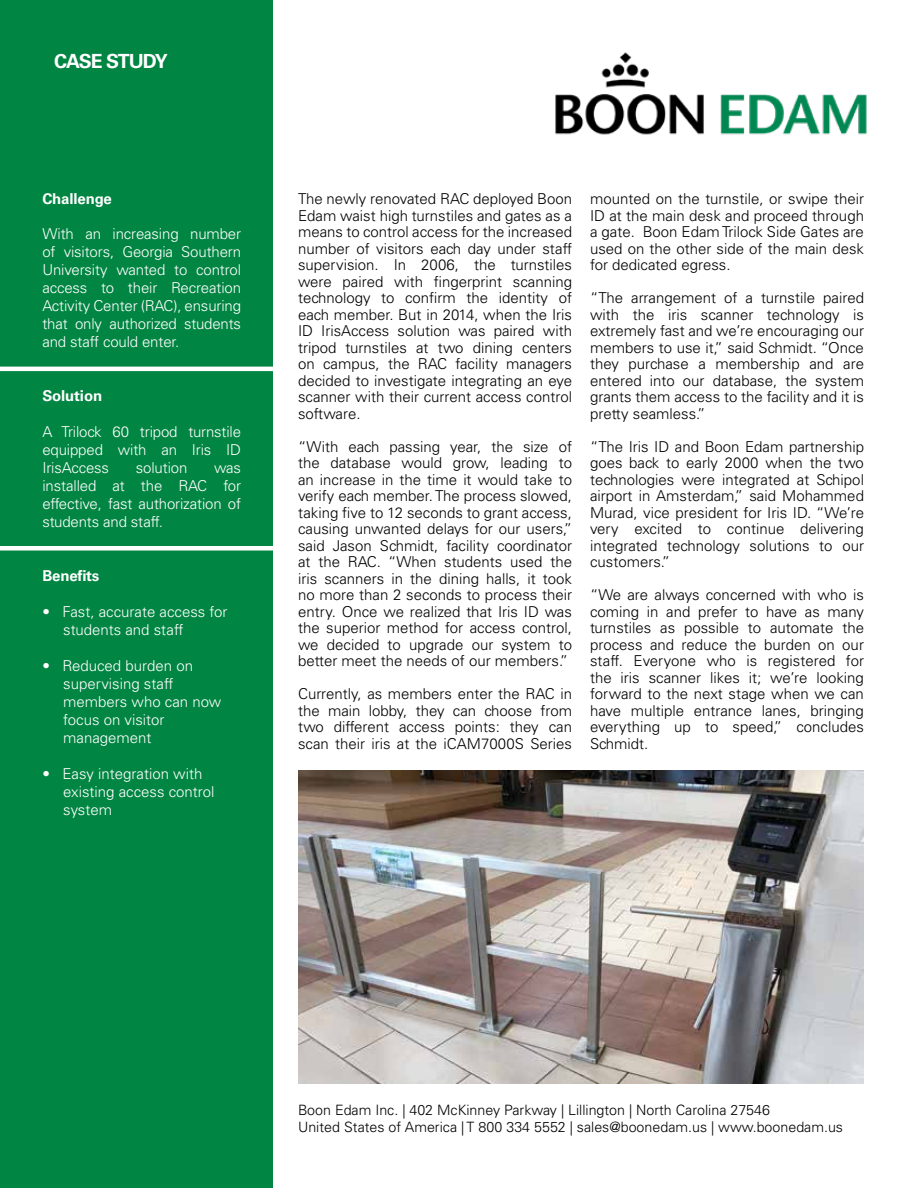
<style>
.page{position:relative;width:918px;height:1188px;background:#fff}
.page>*{position:absolute;margin:0;border:0;box-sizing:border-box;transform-origin:0 0}
.t1{font:700 19.5px "Univers LT Std";letter-spacing:-.05em;color:#fff}
.t2{font:300 15px/16.5px "Univers LT Std";color:#000;text-align:justify}
.t3{font:300 15px/18px "Univers LT Std";letter-spacing:-.01em;color:#fff;text-align:justify}
.t4{font:700 15px "Univers LT Std";letter-spacing:-.01em;color:#fff}
.t5{font:300 14.25px/17.1px "Univers LT Std";color:#000}
</style>
<div class="page">
<img style="left:555px;top:52px;width:312px;height:83px">
<div style="left:0;top:0;width:272px;height:1188px;background:#008542"></div>
<hr style="left:0;top:367px;width:280px;height:4px;background:#fff">
<hr style="left:0;top:546px;width:285px;height:4px;background:#fff">
<img style="left:298px;top:770px;width:566px;height:314px">
<h1 class="t1" style="left:54px;top:50px;width:115px">CASE STUDY</h1>
<p class="t4" style="left:42px;top:190px;width:71px">Challenge</p>
<p class="t3" style="left:42px;top:224px;width:200px">With an increasing number of visitors, Georgia Southern University wanted to control access to their Recreation Activity Center (RAC), ensuring that only authorized students and staff could enter.</p>
<p class="t4" style="left:42px;top:387px;width:61px">Solution</p>
<p class="t3" style="left:42px;top:422px;width:200px">A Trilock 60 tripod turnstile equipped with an Iris ID IrisAccess</p>
<p class="t3" style="left:136px;top:458px;width:53px">solution</p>
<p class="t3" style="left:42px;top:458px;width:200px;text-indent:172px">was installed at the RAC for effective, fast authorization of students and staff.</p>
<p class="t4" style="left:42px;top:567px;width:59px">Benefits</p>
<p class="t3" style="left:63px;top:602px;width:166px;text-indent:-21px">• Fast, accurate access for students and staff</p>
<p class="t3" style="left:63px;top:656px;width:160px;text-align:left;text-indent:-21px">• Reduced burden on supervising staff members who can now focus on visitor management</p>
<p class="t3" style="left:63px;top:764px;width:153px;text-align:left;text-indent:-21px">• Easy integration with existing access control system</p>
<p class="t2" style="left:298px;top:191px;width:275px">The newly renovated RAC deployed Boon Edam waist high turnstiles and gates as a means to control access for the increased number of visitors each day under staff supervision. In 2006, the turnstiles were paired with fingerprint scanning technology to confirm the identity of each member. But in 2014, when the Iris ID IrisAccess solution was paired with tripod turnstiles at two dining centers on campus, the RAC facility managers decided to investigate integrating an eye scanner with their current access control software.</p>
<p class="t2" style="left:298px;top:438px;width:275px">“With each passing year, the size of the database would grow, leading to an increase in the time it would take to verify each member. The process slowed, taking five to 12 seconds to grant access, causing unwanted delays for our users,” said Jason Schmidt, facility coordinator at the RAC. “When students used the iris scanners in the dining halls, it took no more than 2 seconds to process their entry. Once we realized that Iris ID was the superior method for access control, we decided to upgrade our system to better meet the needs of our members.”</p>
<p class="t2" style="left:298px;top:686px;width:275px">Currently, as members enter the RAC in the main lobby, they can choose from two different access points: they can scan their iris at the iCAM7000S Series</p>
<p class="t2" style="left:590px;top:191px;width:275px">mounted on the turnstile, or swipe their ID at the main desk and proceed through a gate. Boon Edam Trilock Side Gates are used on the other side of the main desk for dedicated egress.</p>
<p class="t2" style="left:590px;top:290px;width:275px">“The arrangement of a turnstile paired with the iris scanner technology is extremely fast and we’re encouraging our members to use it,” said Schmidt. “Once they purchase a membership and are entered into our database, the system grants them access to the facility and it is pretty seamless.”</p>
<p class="t2" style="left:590px;top:438px;width:275px">“The Iris ID and Boon Edam partnership goes back to early 2000 when the two technologies were integrated at Schipol airport in Amsterdam,” said Mohammed Murad, vice president for Iris ID. “We’re very excited to continue delivering integrated technology solutions to our customers.”</p>
<p class="t2" style="left:590px;top:587px;width:275px">“We are always concerned with who is coming in and prefer to have as many turnstiles as possible to automate the process and reduce the burden on our staff. Everyone who is registered for the iris scanner likes it; we’re looking forward to the next stage when we can have multiple entrance lanes, bringing everything up to speed,” concludes Schmidt.</p>
<p class="t5" style="left:298px;top:1102px;width:546px">Boon Edam Inc. | 402 McKinney Parkway | Lillington | North Carolina 27546<br>United States of America | T 800 334 5552 | sales@boonedam.us | www.boonedam.us</p>
</div>
